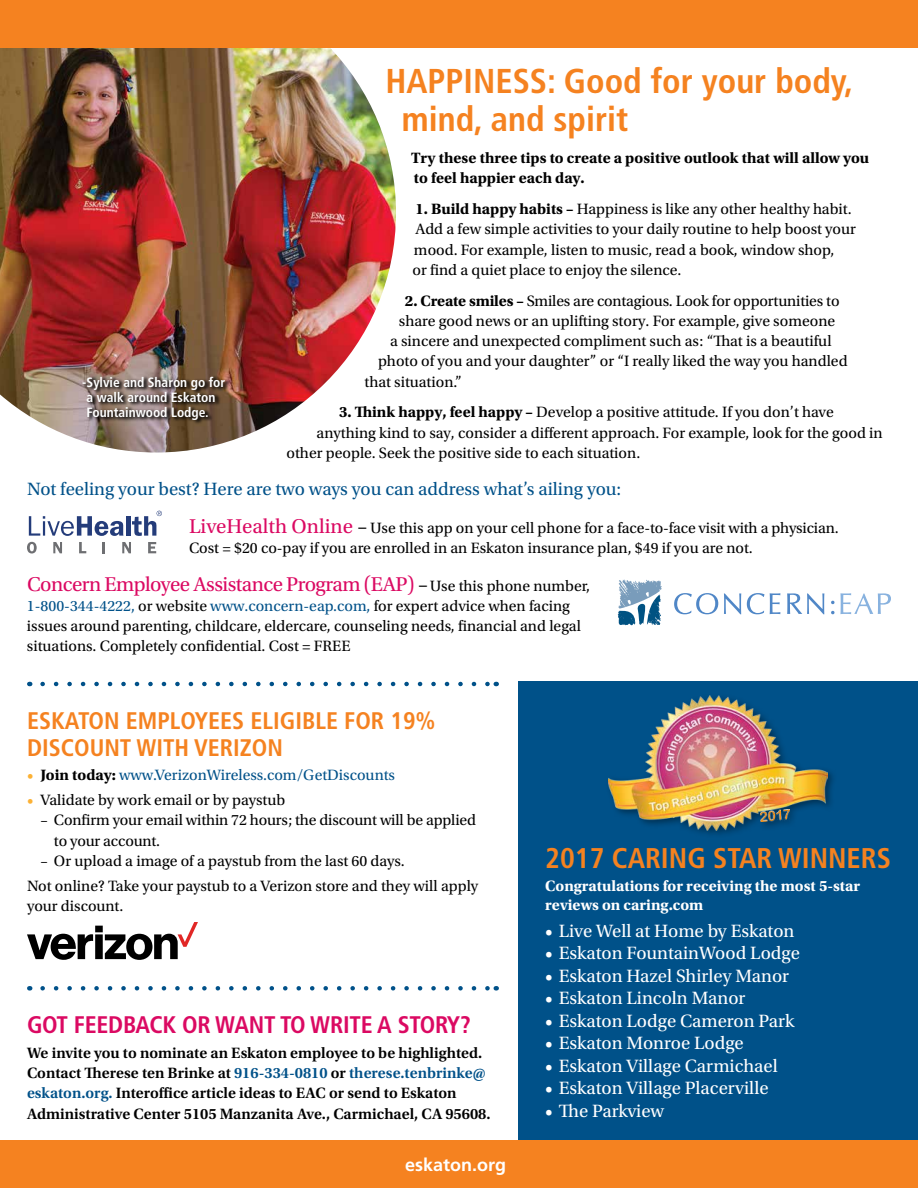
<style>
.page{position:relative;width:918px;height:1188px;background:#fff}
.page>*{position:absolute;margin:0;border:0;box-sizing:border-box;transform-origin:0 0}
.t1{font:700 condensed 34.5px/37.5px "Frutiger LT Std";color:#f58220}
.t2{font:700 condensed 28.5px "Frutiger LT Std";color:#f58220}
.t3{font:700 condensed 24px/27px "Frutiger LT Std";color:#f58220}
.t4{font:700 condensed 24px "Frutiger LT Std";letter-spacing:-.01em;color:#db0962}
.t5{font:21px "Utopia Std";letter-spacing:-.025em;color:#db0962}
.t6{font:18.75px "Utopia Std";color:#fff}
.t7{font:18.75px "Utopia Std";color:#005189}
.t8{font:700 18px "Frutiger LT Std";color:#fff}
.t9{font:15.75px/20.2px "Utopia Std";color:#000}
.t10{font:600 15.75px/20.2px "Utopia Std";color:#000}
.t11{font:700 15.75px/20.2px "Utopia Std";color:#000}
.t12{font:700 15.75px/18.8px "Utopia Std";color:#fff}
.t13{font:15.75px "Utopia Std";color:#005189}
.t14{font:700 condensed 13.5px/15px "Frutiger LT Std";color:#fff}
.s1{font-weight:700}
.s2{font-size:21px;color:#db0962}
.s3{font-size:21px}
.s4{color:#000}
.s5{font-size:15.75px;color:#000}
.s6{color:#005189}
.s7{color:#fcb134}
.s8{font-weight:700;color:#000}
</style>
<div class="page">
<div style="left:518px;top:682px;width:400px;height:506px;background:#005189"></div>
<svg style="left:29px;top:516px;width:94px;height:20px"></svg>
<hr style="left:126px;top:516px;width:4px;height:20px;background:#243c7a">
<svg style="left:27px;top:542px;width:10px;height:12px"></svg>
<svg style="left:53px;top:542px;width:9px;height:11px"></svg>
<svg style="left:79px;top:542px;width:7px;height:11px"></svg>
<svg style="left:102px;top:542px;width:3px;height:11px"></svg>
<svg style="left:122px;top:542px;width:9px;height:11px"></svg>
<svg style="left:148px;top:542px;width:8px;height:11px"></svg>
<svg style="left:132px;top:511px;width:30px;height:25px"></svg>
<svg style="left:674px;top:593px;width:44px;height:21px"></svg>
<svg style="left:724px;top:593px;width:17px;height:21px"></svg>
<svg style="left:747px;top:593px;width:33px;height:21px"></svg>
<svg style="left:787px;top:593px;width:37px;height:21px"></svg>
<svg style="left:831px;top:593px;width:60px;height:21px"></svg>
<img style="left:618px;top:580px;width:43px;height:9px">
<svg style="left:617px;top:589px;width:45px;height:37px"></svg>
<svg style="left:43px;top:682px;width:446px;height:4px"></svg>
<svg style="left:27px;top:922px;width:171px;height:38px"></svg>
<img style="left:0;top:47px;width:396px;height:406px">
<div style="left:82px;top:375px;width:149px;height:50px;background:#000;opacity:.8"></div>
<div style="left:605px;top:693px;width:232px;height:147px;background:#000;opacity:.4"></div>
<img style="left:609px;top:695px;width:219px;height:135px">
<svg style="left:43px;top:986px;width:446px;height:5px"></svg>
<hr style="left:917px;top:385px;width:1px;height:67px;background:#005189">
<div style="left:0;top:1141px;width:918px;height:47px;background:#f58220"></div>
<div style="left:0;top:0;width:918px;height:47px;background:#f58220"></div>
<h1 class="t1" style="left:402px;top:63px;width:453px;text-indent:-16px">HAPPINESS: Good for your body, mind, and spirit</h1>
<p class="t11" style="left:411px;top:148px;width:460px">Try these three tips to create a positive outlook that will allow you to feel happier each day.</p>
<p class="t9" style="left:412px;top:199px;width:445px"><span class="s1">1. Build happy habits –</span> Happiness is like any other healthy habit.<br>Add a few simple activities to your daily routine to help boost your mood. For example, listen to music, read a book, window shop,<br>or find a quiet place to enjoy the silence.</p>
<p class="t9" style="left:405px;top:291px;width:436px"><span class="s1">2. Create smiles –</span> Smiles are contagious. Look for opportunities to</p>
<p class="t9" style="left:399px;top:311px;width:438px">share good news or an uplifting story. For example, give someone</p>
<p class="t9" style="left:390px;top:331px;width:443px">a sincere and unexpected compliment such as: “That is a beautiful</p>
<p class="t9" style="left:378px;top:351px;width:471px">photo of you and your daughter” or “I really liked the way you handled</p>
<p class="t9" style="left:365px;top:372px;width:99px">that situation.”</p>
<p class="t9" style="left:339px;top:402px;width:496px"><span class="s1">3. Think happy, feel happy –</span> Develop a positive attitude. If you don’t have</p>
<p class="t9" style="left:316px;top:423px;width:568px">anything kind to say, consider a different approach. For example, look for the good in</p>
<p class="t9" style="left:286px;top:443px;width:355px">other people. Seek the positive side to each situation.</p>
<p class="t7" style="left:27px;top:479px;width:596px">Not feeling your best? Here are two ways you can address what’s ailing you:</p>
<p class="t9" style="left:189px;top:518px;width:651px"><span class="s2">LiveHealth Online</span> <span class="s3">–</span> Use this app on your cell phone for a face-to-face visit with a physician.<br>Cost = $20 co-pay if you are enrolled in an Eskaton insurance plan, $49 if you are not.</p>
<h3 class="t5" style="left:27px;top:572px;width:565px">Concern Employee Assistance Program (EAP) <span class="s4">–</span> <span class="s5">Use this phone number,</span></h3>
<p class="t9" style="left:27px;top:596px;width:556px"><span class="s6">1-800-344-4222,</span> or website <span class="s6">www.concern-eap.com,</span> for expert advice when facing issues around parenting, childcare, eldercare, counseling needs, financial and legal situations. Completely confidential. Cost = FREE</p>
<p class="t14" style="left:87px;top:374px;width:140px;text-indent:-4px">-Sylvie and Sharon go for a walk around Eskaton<br>Fountainwood Lodge.</p>
<h3 class="t3" style="left:27px;top:707px;width:410px">ESKATON EMPLOYEES ELIGIBLE FOR 19%<br>DISCOUNT WITH VERIZON</h3>
<p class="t13" style="left:27px;top:767px;width:370px"><span class="s7">•</span> <span class="s8">Join today:</span> www.VerizonWireless.com/GetDiscounts</p>
<p class="t9" style="left:27px;top:790px;width:260px"><span class="s7">•</span> Validate by work email or by paystub</p>
<p class="t9" style="left:54px;top:810px;width:424px;text-indent:-13px">– Confirm your email within 72 hours; the discount will be applied to your account.</p>
<p class="t9" style="left:27px;top:849px;width:453px;line-height:24.8px;text-indent:13px">– Or upload a image of a paystub from the last 60 days.<br>Not online? Take your paystub to a Verizon store and they will apply</p>
<p class="t9" style="left:27px;top:896px;width:98px">your discount.</p>
<h3 class="t4" style="left:27px;top:1011px;width:446px">GOT FEEDBACK OR WANT TO WRITE A STORY?</h3>
<p class="t10" style="left:27px;top:1043px;width:465px">We invite you to nominate an Eskaton employee to be highlighted.<br>Contact Therese ten Brinke at <span class="s6">916-334-0810</span> or <span class="s6">therese.tenbrinke@ eskaton.org.</span> Interoffice article ideas to EAC or send to Eskaton Administrative Center 5105 Manzanita Ave., Carmichael, CA 95608.</p>
<p class="t8" style="left:405px;top:1154px;width:103px">eskaton.org</p>
<h2 class="t2" style="left:545px;top:841px;width:347px">2017 CARING STAR WINNERS</h2>
<p class="t12" style="left:545px;top:877px;width:316px">Congratulations for receiving the most 5-star reviews on caring.com</p>
<p class="t6" style="left:545px;top:921px;width:251px">• Live Well at Home by Eskaton</p>
<p class="t6" style="left:545px;top:943px;width:256px">• Eskaton FountainWood Lodge</p>
<p class="t6" style="left:545px;top:966px;width:245px">• Eskaton Hazel Shirley Manor</p>
<p class="t6" style="left:545px;top:988px;width:202px">• Eskaton Lincoln Manor</p>
<p class="t6" style="left:545px;top:1011px;width:251px">• Eskaton Lodge Cameron Park</p>
<p class="t6" style="left:545px;top:1033px;width:200px">• Eskaton Monroe Lodge</p>
<p class="t6" style="left:545px;top:1056px;width:234px">• Eskaton Village Carmichael</p>
<p class="t6" style="left:545px;top:1078px;width:225px">• Eskaton Village Placerville</p>
<p class="t6" style="left:545px;top:1101px;width:120px">• The Parkview</p>
</div>
